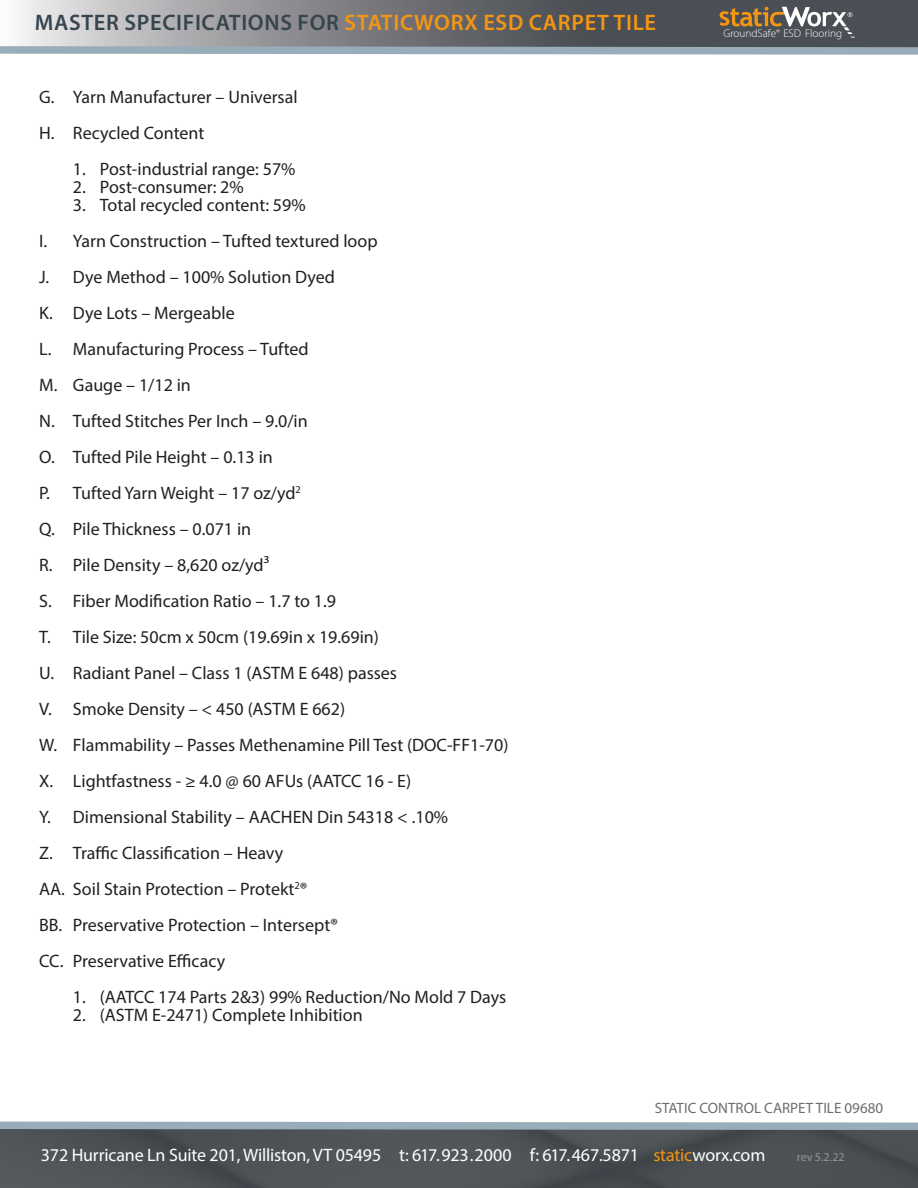
<style>
.page{position:relative;width:918px;height:1188px;background:#fff}
.page>*{position:absolute;margin:0;border:0;box-sizing:border-box;transform-origin:0 0}
.t1{font:600 22.5px "Myriad Pro";letter-spacing:.03em;color:#36454f}
.t2{font:18px "Myriad Pro";color:#231f20}
.t3{font:18px "Myriad Pro";letter-spacing:-.01em;color:#fff}
.t4{font:15px "Myriad Pro";color:#6c6d70}
.t5{font:12px "Myriad Pro";color:#939598}
.t6{font:300 11.25px "Myriad Pro";color:#fff}
.s1{color:#f49613}
</style>
<div class="page">
<img style="left:0;top:1134px;width:918px;height:54px">
<svg style="left:15px;top:0;width:903px;height:7px;background:#76797d"></svg>
<svg style="left:0;top:1121px;width:918px;height:13px;background:#86939c"></svg>
<svg style="left:0;top:7px;width:918px;height:48px;background:#84878b"></svg>
<p class="t1" style="left:35px;top:8px;width:623px">MASTER SPECIFICATIONS FOR <span class="s1">STATICWORX ESD CARPET TILE</span></p>
<p class="t2" style="left:39px;top:86px;width:260px">G. Yarn Manufacturer – Universal</p>
<p class="t2" style="left:39px;top:122px;width:167px">H. Recycled Content</p>
<p class="t2" style="left:73px;top:158px;width:224px">1. Post-industrial range: 57%</p>
<p class="t2" style="left:73px;top:176px;width:172px">2. Post-consumer: 2%</p>
<p class="t2" style="left:73px;top:194px;width:234px">3. Total recycled content: 59%</p>
<p class="t2" style="left:39px;top:230px;width:340px">I. Yarn Construction – Tufted textured loop</p>
<p class="t2" style="left:39px;top:266px;width:297px">J. Dye Method – 100% Solution Dyed</p>
<p class="t2" style="left:39px;top:302px;width:197px">K. Dye Lots – Mergeable</p>
<p class="t2" style="left:39px;top:338px;width:271px">L. Manufacturing Process – Tufted</p>
<p class="t2" style="left:39px;top:374px;width:153px">M. Gauge – 1/12 in</p>
<p class="t2" style="left:39px;top:410px;width:270px">N. Tufted Stitches Per Inch – 9.0/in</p>
<p class="t2" style="left:39px;top:446px;width:235px">O. Tufted Pile Height – 0.13 in</p>
<p class="t2" style="left:39px;top:482px;width:263px">P. Tufted Yarn Weight – 17 oz/yd<sup>2</sup></p>
<p class="t2" style="left:39px;top:518px;width:214px">Q. Pile Thickness – 0.071 in</p>
<p class="t2" style="left:39px;top:554px;width:232px">R. Pile Density – 8,620 oz/yd³</p>
<p class="t2" style="left:39px;top:590px;width:298px">S. Fiber Modification Ratio – 1.7 to 1.9</p>
<p class="t2" style="left:39px;top:626px;width:341px">T. Tile Size: 50cm x 50cm (19.69in x 19.69in)</p>
<p class="t2" style="left:39px;top:662px;width:359px">U. Radiant Panel – Class 1 (ASTM E 648) passes</p>
<p class="t2" style="left:39px;top:698px;width:308px">V. Smoke Density – &lt; 450 (ASTM E 662)</p>
<p class="t2" style="left:39px;top:734px;width:471px">W. Flammability – Passes Methenamine Pill Test (DOC-FF1-70)</p>
<p class="t2" style="left:39px;top:770px;width:373px">X. Lightfastness - ≥ 4.0 @ 60 AFUs (AATCC 16 - E)</p>
<p class="t2" style="left:39px;top:806px;width:410px">Y. Dimensional Stability – AACHEN Din 54318 &lt; .10%</p>
<p class="t2" style="left:39px;top:842px;width:246px">Z. Traffic Classification – Heavy</p>
<p class="t2" style="left:39px;top:878px;width:270px">AA. Soil Stain Protection – Protekt<sup>2</sup>®</p>
<p class="t2" style="left:39px;top:914px;width:300px">BB. Preservative Protection – Intersept®</p>
<p class="t2" style="left:39px;top:950px;width:188px">CC. Preservative Efficacy</p>
<p class="t2" style="left:73px;top:986px;width:435px">1. (AATCC 174 Parts 2&amp;3) 99% Reduction/No Mold 7 Days</p>
<p class="t2" style="left:73px;top:1004px;width:291px">2. (ASTM E-2471) Complete Inhibition</p>
<p class="t6" style="left:723px;top:27px;width:120px">GroundSafe ESD Flooring</p>
<p class="t4" style="left:655px;top:1099px;width:230px">STATIC CONTROL CARPET TILE 09680</p>
<p class="t3" style="left:41px;top:1144px;width:726px">372 Hurricane Ln Suite 201, Williston, VT 05495 t: 617.923.2000 f: 617.467.5871 <span class="s1">static</span>worx.com</p>
<p class="t5" style="left:797px;top:1150px;width:49px">rev 5.2.22</p>
</div>
